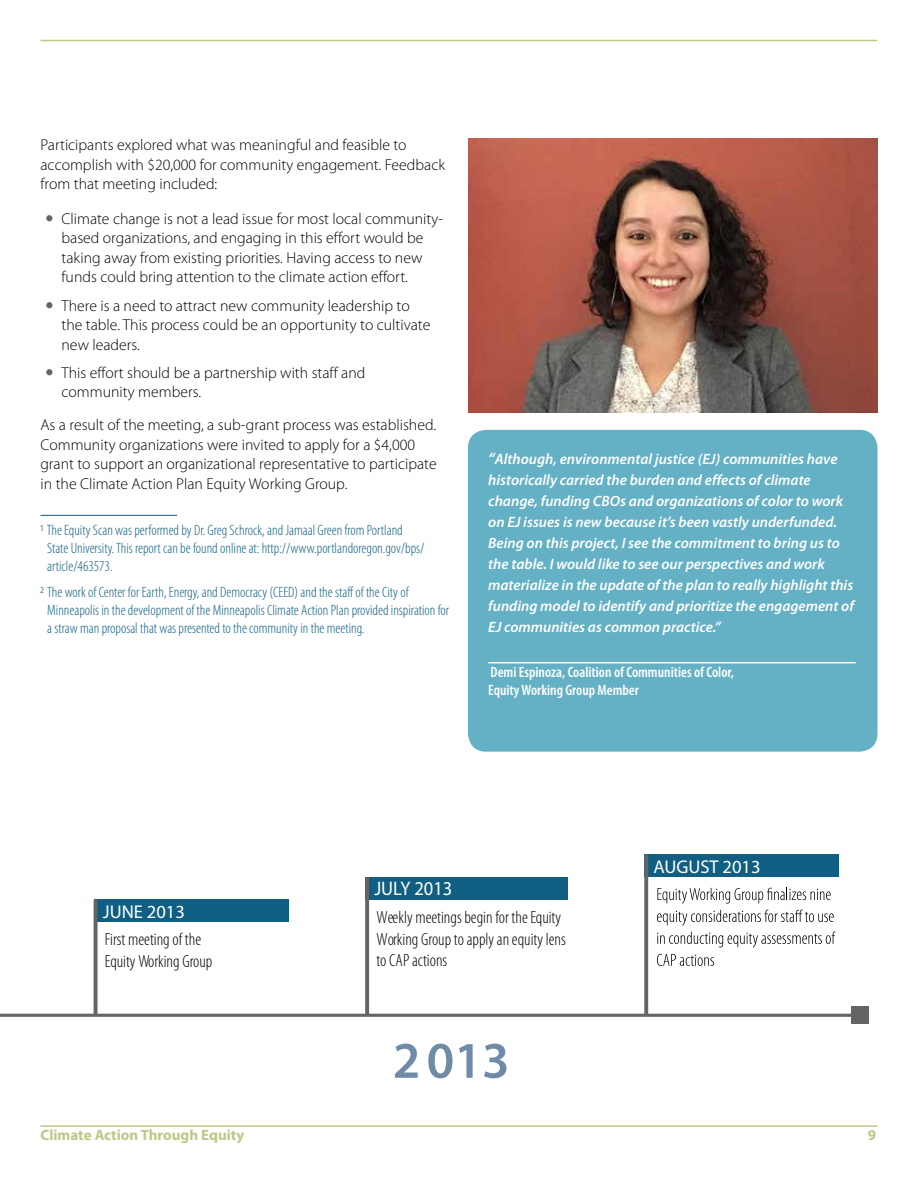
<style>
.page{position:relative;width:918px;height:1188px;background:#fff}
.page>*{position:absolute;margin:0;border:0;box-sizing:border-box;transform-origin:0 0}
.t1{font:600 51.75px "Myriad Pro";color:#708ba8}
.t2{font:19.65px "Myriad Pro";color:#fff;scale:.94 1}
.t3{font:18.6px "Myriad Pro";color:#fff}
.t4{font:300 condensed 17.55px/21.9px "Myriad Pro";color:#000}
.t5{font:300 15.75px/19.5px "Myriad Pro";color:#000}
.t6{font:italic 600 15px/21px "Myriad Pro";color:#fff}
.t7{font:300 condensed 15px/18px "Myriad Pro";color:#105f83}
.t8{font:600 condensed 15px/18px "Myriad Pro";color:#fff}
.t9{font:700 15px "Myriad Pro";color:#bec885}
.s1{font-size:16.5px}
</style>
<div class="page">
<hr style="left:40px;top:1125px;width:838px;height:2px;background:#bec885">
<hr style="left:40px;top:40px;width:838px;height:1px;background:#bec885">
<img style="left:468px;top:138px;width:410px;height:275px">
<div style="left:468px;top:430px;width:410px;height:322px;background:#64b0c4;border-radius:18px"></div>
<hr style="left:488px;top:662px;width:368px;height:1px;background:#fff">
<hr style="left:40px;top:515px;width:137px;height:1px;background:#105f83">
<hr style="left:0;top:1014px;width:860px;height:3px;background:#636466">
<div style="left:851px;top:1007px;width:17px;height:17px;background:#636466"></div>
<div style="left:94px;top:899px;width:195px;height:23px;background:#105f83"></div>
<svg style="left:94px;top:900px;width:4px;height:114px"></svg>
<div style="left:365px;top:877px;width:203px;height:23px;background:#105f83"></div>
<svg style="left:365px;top:877px;width:4px;height:137px"></svg>
<div style="left:644px;top:855px;width:195px;height:22px;background:#105f83"></div>
<svg style="left:644px;top:855px;width:4px;height:159px"></svg>
<svg style="left:657px;top:888px;width:174px;height:16px"></svg>
<svg style="left:657px;top:910px;width:177px;height:16px"></svg>
<svg style="left:657px;top:932px;width:179px;height:16px"></svg>
<svg style="left:657px;top:954px;width:57px;height:12px"></svg>
<p class="t5" style="left:40px;top:135px;width:406px">Participants explored what was meaningful and feasible to accomplish with $20,000 for community engagement. Feedback from that meeting included:</p>
<p class="t5" style="left:62px;top:209px;width:383px">Climate change is not a lead issue for most local community&shy;based organizations, and engaging in this effort would be taking away from existing priorities. Having access to new funds could bring attention to the climate action effort.</p>
<p class="t5" style="left:62px;top:295px;width:370px">There is a need to attract new community leadership to the table. This process could be an opportunity to cultivate new leaders.</p>
<p class="t5" style="left:62px;top:363px;width:305px">This effort should be a partnership with staff and community members.</p>
<p class="t5" style="left:41px;top:415px;width:398px">As a result of the meeting, a sub-grant process was established.<br>Community organizations were invited to apply for a $4,000 grant to support an organizational representative to participate in the Climate Action Plan Equity Working Group.</p>
<p class="t7" style="left:47px;top:521px;width:379px;text-indent:-7px">1 The Equity Scan was performed by Dr. Greg Schrock, and Jamaal Green from Portland<br>State University. This report can be found online at: http://www.portlandoregon.gov/bps/ article/463573.</p>
<p class="t7" style="left:47px;top:583px;width:404px;text-indent:-7px">2 The work of Center for Earth, Energy, and Democracy (CEED) and the staff of the City of<br>Minneapolis in the development of the Minneapolis Climate Action Plan provided inspiration for a straw man proposal that was presented to the community in the meeting.</p>
<p class="t6" style="left:488px;top:448px;width:367px"><span class="s1">“</span>Although, environmental justice (EJ) communities have historically carried the burden and effects of climate change, funding CBOs and organizations of color to work on EJ issues is new because it’s been vastly underfunded.<br>Being on this project, I see the commitment to bring us to the table. I would like to see our perspectives and work materialize in the update of the plan to really highlight this funding model to identify and prioritize the engagement of EJ communities as common practice.”</p>
<p class="t8" style="left:488px;top:663px;width:247px">Demi Espinoza, Coalition of Communities of Color,<br>Equity Working Group Member</p>
<p class="t3" style="left:654px;top:855px;width:109px">AUGUST 2013</p>
<p class="t3" style="left:103px;top:900px;width:84px">JUNE 2013</p>
<p class="t4" style="left:105px;top:928px;width:109px">First meeting of the<br>Equity Working Group</p>
<p class="t2" style="left:374px;top:876px;width:85px">JULY 2013</p>
<p class="t4" style="left:376px;top:906px;width:191px">Weekly meetings begin for the Equity<br>Working Group to apply an equity lens to CAP actions</p>
<h1 class="t1" style="left:393px;top:1027px;width:119px">2013</h1>
<p class="t9" style="left:40px;top:1126px;width:205px">Climate Action Through Equity</p>
<p class="t9" style="left:868px;top:1126px;width:10px">9</p>
</div>
